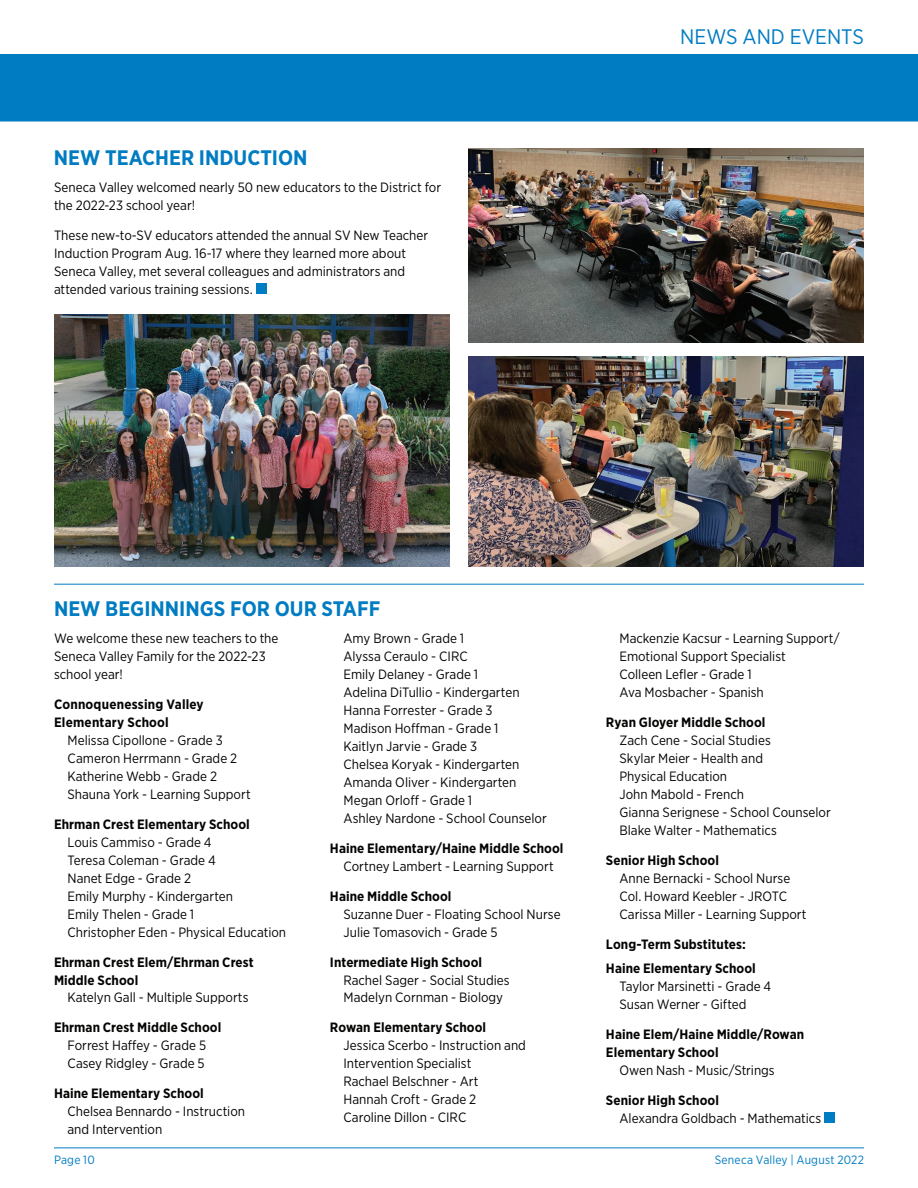
<style>
.page{position:relative;width:918px;height:1188px;background:#fff}
.page>*{position:absolute;margin:0;border:0;box-sizing:border-box;transform-origin:0 0}
.t1{font:700 21px "Gotham Narrow";color:#007cc2}
.t2{font:21px "Gotham Narrow";color:#007cc2}
.t3{font:13.5px/18px "Gotham Narrow";color:#040503}
.t4{font:700 13.5px/18px "Gotham Narrow";letter-spacing:.005em;color:#040503}
.t5{font:12px "Gotham Narrow";letter-spacing:.015em;color:#007cc2}
</style>
<div class="page">
<hr style="left:54px;top:1148px;width:810px;height:1px;background:#007cc2">
<div style="left:256px;top:283px;width:10px;height:11px;background:#007cc2"></div>
<img style="left:54px;top:314px;width:396px;height:253px">
<img style="left:468px;top:148px;width:396px;height:194px">
<img style="left:468px;top:357px;width:396px;height:210px">
<hr style="left:54px;top:584px;width:810px;height:1px;background:#007cc2">
<div style="left:0;top:54px;width:918px;height:68px;background:#007cc2"></div>
<div style="left:824px;top:1112px;width:11px;height:11px;background:#007cc2"></div>
<h1 class="t1" style="left:54px;top:144px;width:255px">NEW TEACHER INDUCTION</h1>
<p class="t3" style="left:54px;top:178px;width:389px">Seneca Valley welcomed nearly 50 new educators to the District for the 2022-23 school year!</p>
<p class="t3" style="left:54px;top:226px;width:376px">These new-to-SV educators attended the annual SV New Teacher Induction Program Aug. 16-17 where they learned more about Seneca Valley, met several colleagues and administrators and attended various training sessions.</p>
<h1 class="t2" style="left:680px;top:23px;width:185px">NEWS AND EVENTS</h1>
<h1 class="t1" style="left:54px;top:596px;width:328px">NEW BEGINNINGS FOR OUR STAFF</h1>
<p class="t3" style="left:54px;top:629px;width:226px">We welcome these new teachers to the<br>Seneca Valley Family for the 2022-23 school year!</p>
<p class="t4" style="left:54px;top:695px;width:151px">Connoquenessing Valley<br>Elementary School</p>
<p class="t3" style="left:68px;top:731px;width:185px">Melissa Cipollone - Grade 3<br>Cameron Herrmann - Grade 2<br>Katherine Webb - Grade 2<br>Shauna York - Learning Support</p>
<p class="t4" style="left:54px;top:815px;width:197px">Ehrman Crest Elementary School</p>
<p class="t3" style="left:68px;top:833px;width:220px">Louis Cammiso - Grade 4<br>Teresa Coleman - Grade 4<br>Nanet Edge - Grade 2<br>Emily Murphy - Kindergarten<br>Emily Thelen - Grade 1<br>Christopher Eden - Physical Education</p>
<p class="t4" style="left:54px;top:953px;width:201px">Ehrman Crest Elem/Ehrman Crest<br>Middle School</p>
<p class="t3" style="left:68px;top:988px;width:183px">Katelyn Gall - Multiple Supports</p>
<p class="t4" style="left:54px;top:1019px;width:169px">Ehrman Crest Middle School</p>
<p class="t3" style="left:68px;top:1036px;width:140px">Forrest Haffey - Grade 5<br>Casey Ridgley - Grade 5</p>
<p class="t4" style="left:54px;top:1084px;width:151px">Haine Elementary School</p>
<p class="t3" style="left:68px;top:1102px;width:179px">Chelsea Bennardo - Instruction and Intervention</p>
<p class="t3" style="left:343px;top:629px;width:205px">Amy Brown - Grade 1<br>Alyssa Ceraulo - CIRC<br>Emily Delaney - Grade 1<br>Adelina DiTullio - Kindergarten<br>Hanna Forrester - Grade 3<br>Madison Hoffman - Grade 1<br>Kaitlyn Jarvie - Grade 3<br>Chelsea Koryak - Kindergarten<br>Amanda Oliver - Kindergarten<br>Megan Orloff - Grade 1<br>Ashley Nardone - School Counselor</p>
<p class="t4" style="left:330px;top:839px;width:235px">Haine Elementary/Haine Middle School</p>
<p class="t3" style="left:343px;top:857px;width:212px">Cortney Lambert - Learning Support</p>
<p class="t4" style="left:330px;top:887px;width:123px">Haine Middle School</p>
<p class="t3" style="left:343px;top:905px;width:219px">Suzanne Duer - Floating School Nurse<br>Julie Tomasovich - Grade 5</p>
<p class="t4" style="left:330px;top:953px;width:154px">Intermediate High School</p>
<p class="t3" style="left:343px;top:971px;width:168px">Rachel Sager - Social Studies<br>Madelyn Cornman - Biology</p>
<p class="t4" style="left:330px;top:1019px;width:158px">Rowan Elementary School</p>
<p class="t3" style="left:343px;top:1036px;width:184px">Jessica Scerbo - Instruction and<br>Intervention Specialist<br>Rachael Belschner - Art<br>Hannah Croft - Grade 2<br>Caroline Dillon - CIRC</p>
<p class="t3" style="left:619px;top:629px;width:222px">Mackenzie Kacsur - Learning Support/<br>Emotional Support Specialist<br>Colleen Lefler - Grade 1<br>Ava Mosbacher - Spanish</p>
<p class="t4" style="left:606px;top:713px;width:161px">Ryan Gloyer Middle School</p>
<p class="t3" style="left:619px;top:731px;width:213px">Zach Cene - Social Studies<br>Skylar Meier - Health and<br>Physical Education<br>John Mabold - French<br>Gianna Serignese - School Counselor<br>Blake Walter - Mathematics</p>
<p class="t4" style="left:606px;top:851px;width:114px">Senior High School</p>
<p class="t3" style="left:619px;top:869px;width:189px">Anne Bernacki - School Nurse<br>Col. Howard Keebler - JROTC<br>Carissa Miller - Learning Support</p>
<p class="t4" style="left:606px;top:931px;width:151px;line-height:24.8px">Long-Term Substitutes:<br>Haine Elementary School</p>
<p class="t3" style="left:619px;top:977px;width:153px">Taylor Marsinetti - Grade 4<br>Susan Werner - Gifted</p>
<p class="t4" style="left:606px;top:1025px;width:200px">Haine Elem/Haine Middle/Rowan<br>Elementary School</p>
<p class="t3" style="left:619px;top:1061px;width:157px">Owen Nash - Music/Strings</p>
<p class="t4" style="left:606px;top:1091px;width:114px">Senior High School</p>
<p class="t3" style="left:619px;top:1109px;width:203px">Alexandra Goldbach - Mathematics</p>
<p class="t5" style="left:54px;top:1153px;width:42px">Page 10</p>
<p class="t5" style="left:715px;top:1153px;width:151px">Seneca Valley | August 2022</p>
</div>
